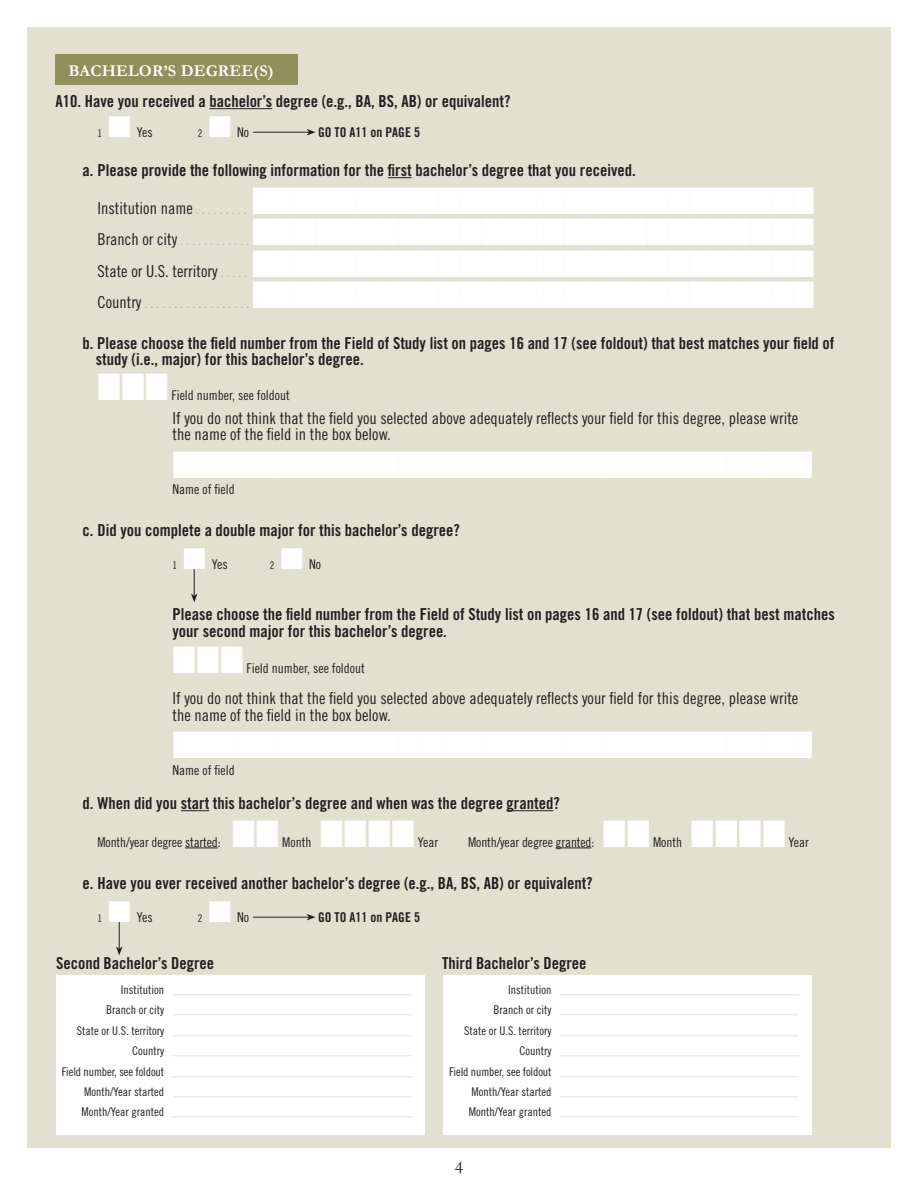
<style>
.page{position:relative;width:918px;height:1188px;background:#fff}
.page>*{position:absolute;margin:0;border:0;box-sizing:border-box;transform-origin:0 0}
.t1{font:38.1px "Zapf Dingbats";color:#fff;scale:.8 1}
.t2{font:38.1px "Zapf Dingbats";color:#fff;scale:.79 1}
.t3{font:18px "Garamond";color:#231f20}
.t4{font:16.5px/16.5px "Trade Gothic LT Std Bd Cn 20";color:#231f20}
.t5{font:16.5px/16.5px "Trade Gothic LT Std Cn 18";color:#231f20}
.t6{font:700 16.5px "Garamond";letter-spacing:.01em;color:#fff}
.t7{font:13.5px "Trade Gothic LT Std Cn 18";color:#231f20}
.t8{font:13.5px "Trade Gothic LT Std Bd Cn 20";color:#231f20}
.t9{font:13.5px "Trade Gothic LT Std Cn 18";color:#a8a9ad}
.t10{font:10.5px "Trade Gothic LT Std Cn 18";color:#231f20}
.t11{font:300 9px "Trade Gothic LT Std";color:#c9c6ac}
.s1{color:#fff}
.s2{font-size:13.5px;color:#a8a9ad}
.s3{font-size:16.5px;color:#231f20}
.s4{font-family:"Trade Gothic LT Std Cn 18";font-weight:400;font-size:12px;color:#231f20}
</style>
<div class="page">
<div style="left:27px;top:27px;width:864px;height:1121px;background:#e2e1d1"></div>
<div style="left:55px;top:54px;width:243px;height:31px;background:#90905c"></div>
<hr style="left:209px;top:108px;width:63px;height:1px;background:#231f20">
<svg style="left:388px;top:177px;width:24px;height:1px"></svg>
<svg style="left:181px;top:810px;width:28px;height:1px"></svg>
<hr style="left:507px;top:810px;width:46px;height:1px;background:#231f20">
<hr style="left:185px;top:848px;width:33px;height:1px;background:#231f20">
<hr style="left:556px;top:848px;width:35px;height:1px;background:#231f20">
<hr style="left:253px;top:132px;width:56px;height:1px;background:#231f20">
<svg style="left:307px;top:129px;width:9px;height:6px"></svg>
<hr style="left:253px;top:917px;width:56px;height:1px;background:#231f20">
<svg style="left:307px;top:914px;width:9px;height:6px"></svg>
<svg style="left:191px;top:569px;width:7px;height:33px"></svg>
<svg style="left:116px;top:922px;width:7px;height:33px"></svg>
<div style="left:56px;top:975px;width:369px;height:159px;background:#fff"></div>
<div style="left:443px;top:975px;width:369px;height:159px;background:#fff"></div>
<h3 class="t6" style="left:68px;top:59px;width:207px">BACHELOR’S DEGREE(S)</h3>
<h3 class="t4" style="left:56px;top:93px;width:456px">A10. Have you received a bachelor’s degree (e.g., BA, BS, AB) or equivalent?</h3>
<p class="t10" style="left:98px;top:127px;width:6px">1</p>
<h3 class="t7" style="left:208px;top:124px;width:42px"><span class="s1">■</span> No</h3>
<h3 class="t8" style="left:318px;top:124px;width:103px">GO TO A11 on PAGE 5</h3>
<h3 class="t4" style="left:82px;top:162px;width:555px">a. Please provide the following information for the first bachelor’s degree that you received.</h3>
<h3 class="t5" style="left:97px;top:199px;width:151px">Institution name <span class="s2">. . . . . . . . .</span></h3>
<h3 class="t7" style="left:108px;top:124px;width:46px"><span class="s1">■</span> Yes</h3>
<p class="t10" style="left:198px;top:127px;width:6px">2</p>
<h1 class="t1" style="left:252px;top:182px;width:705px">■■■■■■■■■■■■■■■■■■■■■■■■■■■</h1>
<h1 class="t1" style="left:252px;top:214px;width:705px">■■■■■■■■■■■■■■■■■■■■■■■■■■■</h1>
<h3 class="t5" style="left:97px;top:231px;width:153px">Branch or city <span class="s2">. . . . . . . . . . . .</span></h3>
<h1 class="t1" style="left:252px;top:245px;width:705px">■■■■■■■■■■■■■■■■■■■■■■■■■■■</h1>
<h3 class="t5" style="left:97px;top:262px;width:152px">State or U.S. territory <span class="s2">. . . . .</span></h3>
<h1 class="t1" style="left:252px;top:277px;width:705px">■■■■■■■■■■■■■■■■■■■■■■■■■■■</h1>
<h3 class="t4" style="left:96px;top:334px;width:740px;text-indent:-13px">b. Please choose the field number from the Field of Study list on pages 16 and 17 (see foldout) that best matches your field of study (i.e., major) for this bachelor’s degree.</h3>
<h1 class="t1" style="left:98px;top:368px;width:90px">■ ■ ■</h1>
<h3 class="t9" style="left:97px;top:295px;width:153px"><span class="s3">Country</span> . . . . . . . . . . . . . . . . . .</h3>
<h3 class="t7" style="left:171px;top:387px;width:120px">Field number, see foldout</h3>
<h3 class="t5" style="left:173px;top:409px;width:627px">If you do not think that the field you selected above adequately reflects your field for this degree, please write the name of the field in the box below.</h3>
<h1 class="t2" style="left:172px;top:446px;width:812px">■■■■■■■■■■■■■■■■■■■■■■■■■■■■■■■■</h1>
<h3 class="t7" style="left:173px;top:481px;width:64px">Name of field</h3>
<h3 class="t4" style="left:82px;top:522px;width:379px">c. Did you complete a double major for this bachelor’s degree?</h3>
<p class="t10" style="left:173px;top:559px;width:6px">1</p>
<h3 class="t7" style="left:280px;top:556px;width:42px"><span class="s1">■</span> No</h3>
<h3 class="t4" style="left:173px;top:606px;width:664px">Please choose the field number from the Field of Study list on pages 16 and 17 (see foldout) that best matches your second major for this bachelor’s degree.</h3>
<h1 class="t1" style="left:173px;top:641px;width:90px">■ ■ ■</h1>
<h3 class="t7" style="left:183px;top:556px;width:46px"><span class="s1">■</span> Yes</h3>
<p class="t10" style="left:270px;top:559px;width:6px">2</p>
<h3 class="t7" style="left:246px;top:660px;width:120px">Field number, see foldout</h3>
<h3 class="t5" style="left:173px;top:690px;width:627px">If you do not think that the field you selected above adequately reflects your field for this degree, please write the name of the field in the box below.</h3>
<h1 class="t2" style="left:172px;top:727px;width:812px">■■■■■■■■■■■■■■■■■■■■■■■■■■■■■■■■</h1>
<h3 class="t7" style="left:172px;top:762px;width:64px">Name of field</h3>
<h3 class="t4" style="left:83px;top:795px;width:479px">d. When did you start this bachelor’s degree and when was the degree granted?</h3>
<h3 class="t7" style="left:97px;top:834px;width:125px">Month/year degree started:</h3>
<h3 class="t7" style="left:282px;top:834px;width:31px">Month</h3>
<h1 class="t1" style="left:320px;top:815px;width:120px">■ ■ ■ ■</h1>
<h1 class="t1" style="left:691px;top:815px;width:120px">■ ■ ■ ■</h1>
<h3 class="t7" style="left:418px;top:834px;width:22px">Year</h3>
<h3 class="t7" style="left:468px;top:834px;width:128px">Month/year degree granted:</h3>
<h3 class="t7" style="left:653px;top:834px;width:31px">Month</h3>
<h3 class="t7" style="left:789px;top:834px;width:22px">Year</h3>
<h3 class="t4" style="left:82px;top:874px;width:512px">e. Have you ever received another bachelor’s degree (e.g., BA, BS, AB) or equivalent?</h3>
<p class="t10" style="left:98px;top:912px;width:6px">1</p>
<h3 class="t7" style="left:208px;top:909px;width:42px"><span class="s1">■</span> No</h3>
<h3 class="t8" style="left:318px;top:909px;width:103px">GO TO A11 on PAGE 5</h3>
<h3 class="t4" style="left:56px;top:955px;width:160px">Second Bachelor’s Degree</h3>
<h3 class="t4" style="left:442px;top:955px;width:146px">Third Bachelor’s Degree</h3>
<p class="t11" style="left:121px;top:985px;width:292px"><span class="s4">Institution</span> _____________________________________________________</p>
<p class="t11" style="left:77px;top:1026px;width:336px"><span class="s4">State or U.S. territory</span> _____________________________________________________</p>
<p class="t11" style="left:132px;top:1047px;width:281px"><span class="s4">Country</span> _____________________________________________________</p>
<p class="t11" style="left:62px;top:1067px;width:351px"><span class="s4">Field number, see foldout</span> _____________________________________________________</p>
<p class="t11" style="left:84px;top:1087px;width:329px"><span class="s4">Month/Year started</span> _____________________________________________________</p>
<h3 class="t7" style="left:108px;top:909px;width:46px"><span class="s1">■</span> Yes</h3>
<p class="t10" style="left:198px;top:912px;width:6px">2</p>
<p class="t11" style="left:508px;top:985px;width:292px"><span class="s4">Institution</span> _____________________________________________________</p>
<p class="t11" style="left:464px;top:1026px;width:336px"><span class="s4">State or U.S. territory</span> _____________________________________________________</p>
<p class="t11" style="left:519px;top:1047px;width:281px"><span class="s4">Country</span> _____________________________________________________</p>
<p class="t11" style="left:449px;top:1067px;width:351px"><span class="s4">Field number, see foldout</span> _____________________________________________________</p>
<p class="t11" style="left:471px;top:1087px;width:329px"><span class="s4">Month/Year started</span> _____________________________________________________</p>
<h2 class="t3" style="left:455px;top:1155px;width:10px">4</h2>
</div>
